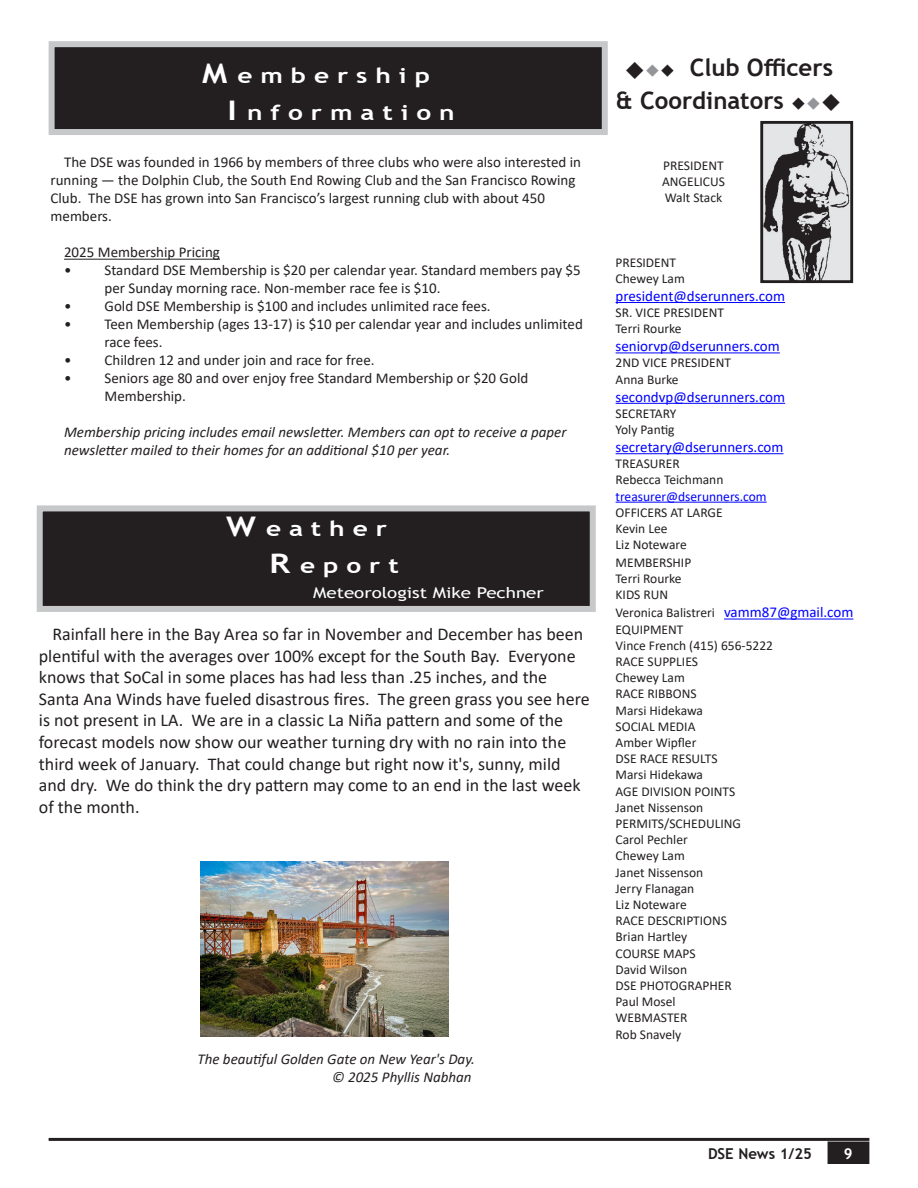
<style>
.page{position:relative;width:918px;height:1188px;background:#fff}
.page>*{position:absolute;margin:0;border:0;box-sizing:border-box;transform-origin:0 0}
.t1{font:700 24px "Trebuchet MS";color:#231f20}
.t2{font:700 21px "Trebuchet MS";color:#fff;scale:1.25 1}
.t3{font:18px/21.6px "Calibri";color:#231f20}
.t4{font:15px/18px "Calibri";color:#231f20}
.t5{font:italic 15px "Calibri";color:#231f20}
.t6{font:15px "Calibri";color:#00f}
.t7{font:15px "Trebuchet MS";color:#fff;scale:1.25 1}
.t8{font:700 15px "Trebuchet MS";color:#231f20}
.t9{font:700 15px "Trebuchet MS";color:#fff}
.t10{font:13.5px/16.2px "Calibri";color:#231f20}
.t11{font:13.5px "Calibri";color:#00f}
.s1{font-size:27px}
.s2{color:#939598}
.s3{font-size:15px;color:#00f}
</style>
<div class="page">
<hr style="left:49px;top:1138px;width:820px;height:3px;background:#231f20">
<div style="left:828px;top:1142px;width:41px;height:22px;background:#231f20"></div>
<div style="left:52px;top:44px;width:553px;height:88px;background:#231f20"></div>
<div style="left:49px;top:41px;width:559px;height:94px;border:6px solid #c7c8ca"></div>
<div style="left:40px;top:508px;width:553px;height:101px;background:#231f20"></div>
<div style="left:37px;top:505px;width:559px;height:107px;border:6px solid #c7c8ca"></div>
<hr style="left:64px;top:259px;width:156px;height:1px;background:#231f20">
<img style="left:764px;top:125px;width:85px;height:154px">
<div style="left:760px;top:121px;width:93px;height:162px;border:3px solid #231f20"></div>
<hr style="left:616px;top:302px;width:169px;height:1px;background:#00f">
<hr style="left:616px;top:352px;width:164px;height:1px;background:#00f">
<hr style="left:616px;top:403px;width:169px;height:1px;background:#00f">
<hr style="left:616px;top:453px;width:168px;height:1px;background:#00f">
<hr style="left:616px;top:502px;width:151px;height:1px;background:#00f">
<hr style="left:724px;top:619px;width:129px;height:1px;background:#00f">
<img style="left:201px;top:862px;width:247px;height:175px">
<p class="t2" style="left:202px;top:62px;width:184px"><span class="s1">M</span> e m b e r s h i p</p>
<p class="t2" style="left:228px;top:99px;width:183px"><span class="s1">I</span> n f o r m a t i o n</p>
<p class="t4" style="left:51px;top:153px;width:532px;text-indent:14px">The DSE was founded in 1966 by members of three clubs who were also interested in running — the Dolphin Club, the South End Rowing Club and the San Francisco Rowing Club. The DSE has grown into San Francisco’s largest running club with about 450 members.</p>
<p class="t4" style="left:64px;top:243px;width:157px">2025 Membership Pricing</p>
<p class="t4" style="left:64px;top:261px;width:518px">• Standard DSE Membership is $20 per calendar year. Standard members pay $5</p>
<p class="t4" style="left:105px;top:279px;width:338px">per Sunday morning race. Non-member race fee is $10.</p>
<p class="t4" style="left:64px;top:297px;width:428px">• Gold DSE Membership is $100 and includes unlimited race fees.</p>
<p class="t4" style="left:64px;top:315px;width:520px">• Teen Membership (ages 13-17) is $10 per calendar year and includes unlimited</p>
<p class="t4" style="left:105px;top:333px;width:60px">race fees.</p>
<p class="t4" style="left:64px;top:351px;width:312px">• Children 12 and under join and race for free.</p>
<p class="t4" style="left:64px;top:369px;width:466px">• Seniors age 80 and over enjoy free Standard Membership or $20 Gold</p>
<p class="t4" style="left:105px;top:387px;width:83px">Membership.</p>
<p class="t5" style="left:64px;top:422px;width:504px">Membership pricing includes email newsletter. Members can opt to receive a paper</p>
<p class="t5" style="left:64px;top:440px;width:388px">newsletter mailed to their homes for an additional $10 per year.</p>
<p class="t2" style="left:226px;top:516px;width:130px"><span class="s1">W</span> e a t h e r</p>
<p class="t2" style="left:269px;top:553px;width:105px"><span class="s1">R</span> e p o r t</p>
<p class="t7" style="left:313px;top:583px;width:186px">Meteorologist Mike Pechner</p>
<p class="t3" style="left:39px;top:623px;width:552px;text-indent:13px">Rainfall here in the Bay Area so far in November and December has been plentiful with the averages over 100% except for the South Bay. Everyone knows that SoCal in some places has had less than .25 inches, and the Santa Ana Winds have fueled disastrous fires. The green grass you see here is not present in LA. We are in a classic La Niña pattern and some of the forecast models now show our weather turning dry with no rain into the third week of January. That could change but right now it's, sunny, mild and dry. We do think the dry pattern may come to an end in the last week of the month.</p>
<p class="t5" style="left:197px;top:1049px;width:279px">The beautiful Golden Gate on New Year's Day.</p>
<p class="t5" style="left:332px;top:1067px;width:141px">© 2025 Phyllis Nabhan</p>
<p class="t1" style="left:625px;top:53px;width:210px">◆<span class="s2">◆</span>◆ Club Officers</p>
<p class="t1" style="left:616px;top:85px;width:227px">&amp; Coordinators ◆<span class="s2">◆</span>◆</p>
<p class="t10" style="left:662px;top:157px;width:64px">PRESIDENT<br>ANGELICUS</p>
<p class="t10" style="left:665px;top:189px;width:59px">Walt Stack</p>
<p class="t10" style="left:616px;top:254px;width:71px">PRESIDENT<br>Chewey Lam</p>
<p class="t6" style="left:616px;top:285px;width:171px">president@dserunners.com</p>
<p class="t10" style="left:616px;top:304px;width:110px">SR. VICE PRESIDENT</p>
<p class="t10" style="left:616px;top:320px;width:68px">Terri Rourke</p>
<p class="t6" style="left:616px;top:336px;width:166px">seniorvp@dserunners.com</p>
<p class="t10" style="left:616px;top:355px;width:117px">2ND VICE PRESIDENT</p>
<p class="t10" style="left:616px;top:371px;width:65px">Anna Burke</p>
<p class="t6" style="left:616px;top:386px;width:171px">secondvp@dserunners.com</p>
<p class="t10" style="left:616px;top:405px;width:62px">SECRETARY<br>Yoly Pantig</p>
<p class="t6" style="left:616px;top:437px;width:169px">secretary@dserunners.com</p>
<p class="t10" style="left:616px;top:455px;width:109px">TREASURER<br>Rebecca Teichmann</p>
<p class="t11" style="left:616px;top:487px;width:153px">treasurer@dserunners.com</p>
<p class="t10" style="left:616px;top:504px;width:109px">OFFICERS AT LARGE</p>
<p class="t10" style="left:616px;top:520px;width:53px">Kevin Lee</p>
<p class="t10" style="left:616px;top:536px;width:73px">Liz Noteware</p>
<p class="t10" style="left:616px;top:554px;width:77px">MEMBERSHIP</p>
<p class="t10" style="left:616px;top:570px;width:68px">Terri Rourke</p>
<p class="t10" style="left:616px;top:586px;width:54px">KIDS RUN</p>
<p class="t10" style="left:616px;top:604px;width:239px">Veronica Balistreri <span class="s3">vamm87@gmail.com</span></p>
<p class="t10" style="left:616px;top:621px;width:69px">EQUIPMENT</p>
<p class="t10" style="left:616px;top:637px;width:159px">Vince French (415) 656-5222</p>
<p class="t10" style="left:616px;top:653px;width:84px">RACE SUPPLIES</p>
<p class="t10" style="left:616px;top:669px;width:71px">Chewey Lam</p>
<p class="t10" style="left:616px;top:685px;width:83px">RACE RIBBONS</p>
<p class="t10" style="left:616px;top:702px;width:89px">Marsi Hidekawa</p>
<p class="t10" style="left:616px;top:718px;width:81px">SOCIAL MEDIA</p>
<p class="t10" style="left:616px;top:734px;width:82px">Amber Wipfler</p>
<p class="t10" style="left:616px;top:750px;width:104px">DSE RACE RESULTS</p>
<p class="t10" style="left:616px;top:766px;width:89px">Marsi Hidekawa</p>
<p class="t10" style="left:616px;top:783px;width:121px">AGE DIVISION POINTS</p>
<p class="t10" style="left:616px;top:799px;width:89px">Janet Nissenson</p>
<p class="t10" style="left:616px;top:815px;width:127px">PERMITS/SCHEDULING</p>
<p class="t10" style="left:616px;top:831px;width:74px">Carol Pechler</p>
<p class="t10" style="left:616px;top:847px;width:71px">Chewey Lam</p>
<p class="t10" style="left:616px;top:864px;width:89px">Janet Nissenson</p>
<p class="t10" style="left:616px;top:880px;width:80px">Jerry Flanagan</p>
<p class="t10" style="left:616px;top:896px;width:73px">Liz Noteware</p>
<p class="t10" style="left:616px;top:912px;width:113px">RACE DESCRIPTIONS</p>
<p class="t10" style="left:616px;top:928px;width:73px">Brian Hartley</p>
<p class="t10" style="left:616px;top:945px;width:82px">COURSE MAPS</p>
<p class="t10" style="left:616px;top:961px;width:73px">David Wilson</p>
<p class="t10" style="left:616px;top:977px;width:118px">DSE PHOTOGRAPHER<br>Paul Mosel</p>
<p class="t10" style="left:616px;top:1009px;width:73px">WEBMASTER</p>
<p class="t10" style="left:616px;top:1026px;width:67px">Rob Snavely</p>
<p class="t8" style="left:708px;top:1144px;width:105px">DSE News 1/25</p>
<p class="t9" style="left:844px;top:1144px;width:10px">9</p>
</div>
